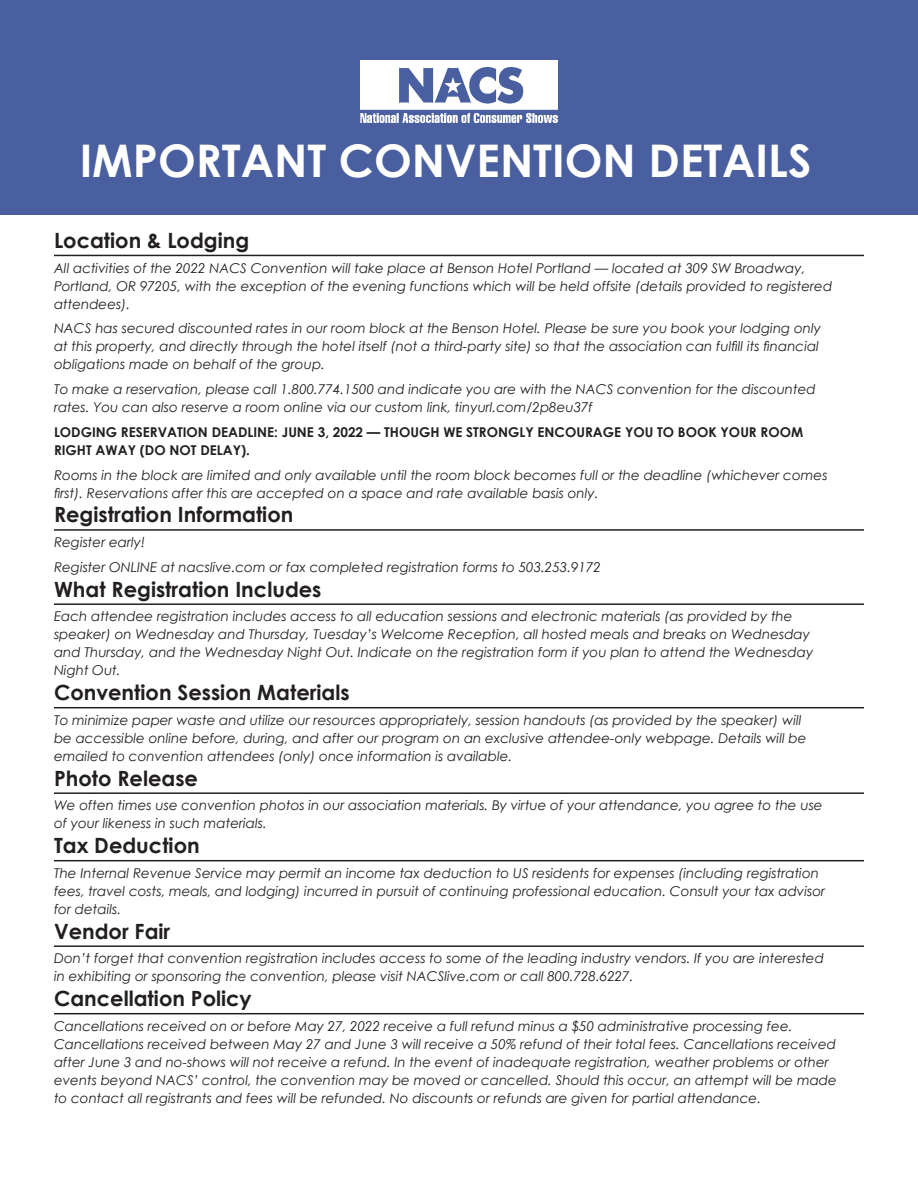
<style>
.page{position:relative;width:918px;height:1188px;background:#fff}
.page>*{position:absolute;margin:0;border:0;box-sizing:border-box;transform-origin:0 0}
.t1{font:700 45px "Century Gothic";color:#fff}
.t2{font:700 21px "Century Gothic";color:#231f20}
.t3{font:italic 13.5px/18px "Century Gothic";color:#231f20}
.t4{font:700 13.5px/18px "Century Gothic";color:#231f20}
</style>
<div class="page">
<hr style="left:54px;top:255px;width:810px;height:1px;background:#231f20">
<hr style="left:54px;top:529px;width:810px;height:2px;background:#231f20">
<hr style="left:54px;top:603px;width:810px;height:2px;background:#231f20">
<hr style="left:54px;top:707px;width:810px;height:1px;background:#231f20">
<hr style="left:54px;top:792px;width:810px;height:2px;background:#231f20">
<hr style="left:54px;top:860px;width:810px;height:1px;background:#231f20">
<hr style="left:54px;top:945px;width:810px;height:2px;background:#231f20">
<hr style="left:54px;top:1013px;width:810px;height:1px;background:#231f20">
<div style="left:0;top:0;width:918px;height:215px;background:#495f9f"></div>
<img style="left:361px;top:61px;width:196px;height:61px">
<h1 class="t1" style="left:80px;top:126px;width:733px">IMPORTANT CONVENTION DETAILS</h1>
<h2 class="t2" style="left:54px;top:224px;width:197px">Location &amp; Lodging</h2>
<p class="t3" style="left:54px;top:259px;width:780px">All activities of the 2022 NACS Convention will take place at Benson Hotel Portland — located at 309 SW Broadway,<br>Portland, OR 97205, with the exception of the evening functions which will be held offsite (details provided to registered attendees).</p>
<p class="t3" style="left:54px;top:319px;width:769px">NACS has secured discounted rates in our room block at the Benson Hotel. Please be sure you book your lodging only at this property, and directly through the hotel itself (not a third-party site) so that the association can fulfill its financial obligations made on behalf of the group.</p>
<p class="t3" style="left:54px;top:380px;width:763px">To make a reservation, please call 1.800.774.1500 and indicate you are with the NACS convention for the discounted rates. You can also reserve a room online via our custom link, tinyurl.com/2p8eu37f</p>
<p class="t4" style="left:54px;top:422px;width:751px">LODGING RESERVATION DEADLINE: JUNE 3, 2022 — THOUGH WE STRONGLY ENCOURAGE YOU TO BOOK YOUR ROOM<br>RIGHT AWAY (DO NOT DELAY).</p>
<p class="t3" style="left:54px;top:466px;width:775px">Rooms in the block are limited and only available until the room block becomes full or the deadline (whichever comes first). Reservations after this are accepted on a space and rate available basis only.</p>
<h2 class="t2" style="left:54px;top:499px;width:241px">Registration Information</h2>
<p class="t3" style="left:54px;top:530px;width:549px;line-height:24.8px">Register early!<br>Register ONLINE at nacslive.com or fax completed registration forms to 503.253.9172</p>
<h2 class="t2" style="left:54px;top:573px;width:269px">What Registration Includes</h2>
<p class="t3" style="left:54px;top:607px;width:761px">Each attendee registration includes access to all education sessions and electronic materials (as provided by the speaker) on Wednesday and Thursday, Tuesday’s Welcome Reception, all hosted meals and breaks on Wednesday and Thursday, and the Wednesday Night Out. Indicate on the registration form if you plan to attend the Wednesday Night Out.</p>
<h2 class="t2" style="left:54px;top:677px;width:297px">Convention Session Materials</h2>
<p class="t3" style="left:54px;top:711px;width:754px">To minimize paper waste and utilize our resources appropriately, session handouts (as provided by the speaker) will be accessible online before, during, and after our program on an exclusive attendee-only webpage. Details will be emailed to convention attendees (only) once information is available.</p>
<h2 class="t2" style="left:54px;top:762px;width:146px">Photo Release</h2>
<p class="t3" style="left:54px;top:796px;width:770px">We often times use convention photos in our association materials. By virtue of your attendance, you agree to the use of your likeness in such materials.</p>
<h2 class="t2" style="left:54px;top:830px;width:147px">Tax Deduction</h2>
<p class="t3" style="left:54px;top:864px;width:773px">The Internal Revenue Service may permit an income tax deduction to US residents for expenses (including registration fees, travel costs, meals, and lodging) incurred in pursuit of continuing professional education. Consult your tax advisor for details.</p>
<h2 class="t2" style="left:54px;top:915px;width:118px">Vendor Fair</h2>
<p class="t3" style="left:54px;top:949px;width:771px">Don’t forget that convention registration includes access to some of the leading industry vendors. If you are interested in exhibiting or sponsoring the convention, please visit NACSlive.com or call 800.728.6227.</p>
<h2 class="t2" style="left:54px;top:983px;width:199px">Cancellation Policy</h2>
<p class="t3" style="left:54px;top:1017px;width:784px">Cancellations received on or before May 27, 2022 receive a full refund minus a $50 administrative processing fee.<br>Cancellations received between May 27 and June 3 will receive a 50% refund of their total fees. Cancellations received after June 3 and no-shows will not receive a refund. In the event of inadequate registration, weather problems or other events beyond NACS’ control, the convention may be moved or cancelled. Should this occur, an attempt will be made to contact all registrants and fees will be refunded. No discounts or refunds are given for partial attendance.</p>
</div>
